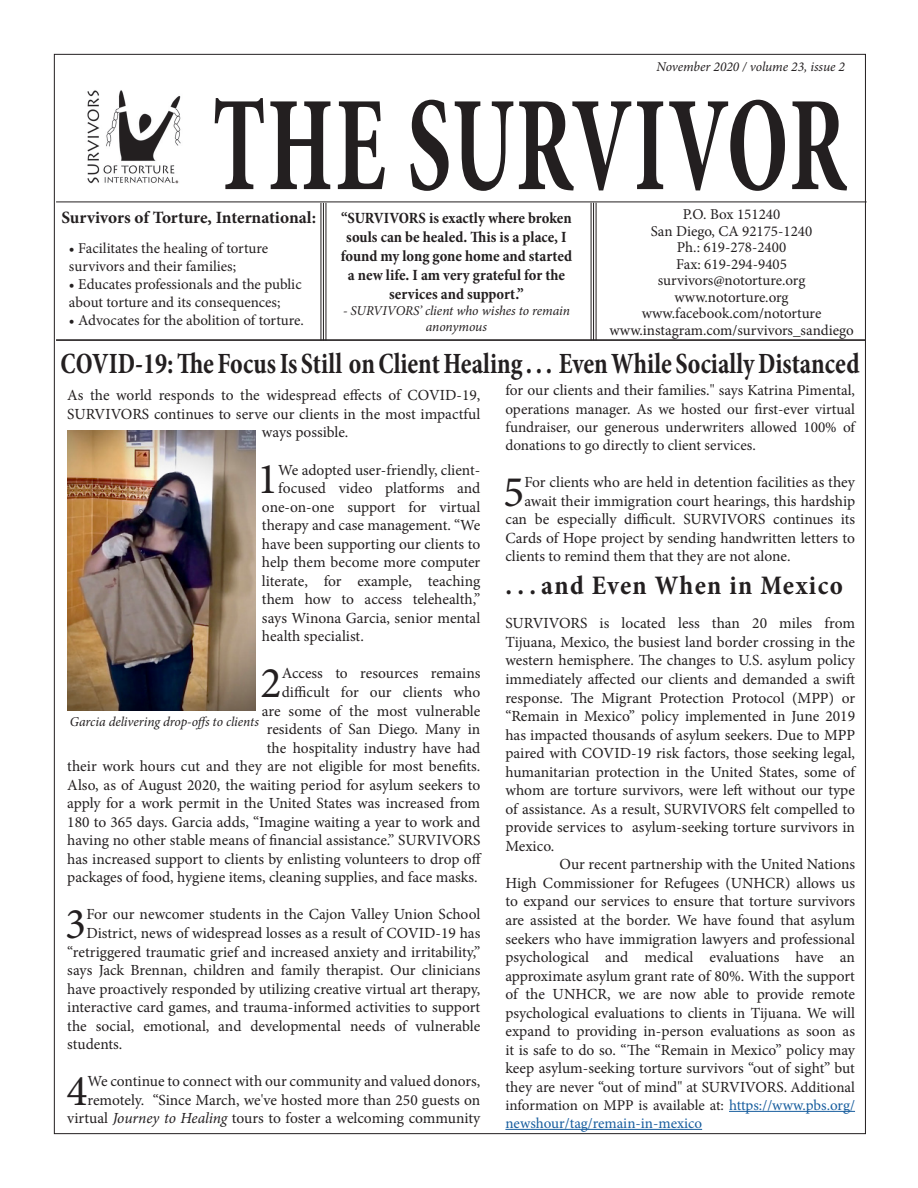
<style>
.page{position:relative;width:918px;height:1188px;background:#fff}
.page>*{position:absolute;margin:0;border:0;box-sizing:border-box;transform-origin:0 0}
.t1{font:700 condensed 136.5px "Minion Pro";letter-spacing:.02em;color:#231f20;scale:.69 1}
.t2{font:43.95px "Minion Pro";color:#231f20}
.t3{font:700 condensed 29.7px "Minion Pro";color:#231f20;scale:.87 1}
.t4{font:700 condensed 27px "Minion Pro";letter-spacing:.045em;color:#231f20}
.t5{font:700 17.25px "Minion Pro";letter-spacing:-.005em;color:#231f20}
.t6{font:700 condensed 15.75px/18.9px "Minion Pro";color:#231f20;text-align:center}
.t7{font:15.45px/18.6px "Minion Pro";color:#231f20;text-align:justify}
.t8{font:15.15px/18.1px "Minion Pro";color:#231f20;text-align:justify}
.t9{font:15px/18px "Minion Pro";color:#231f20}
.t10{font:15px/18px "Minion Pro";letter-spacing:-.005em;color:#175d9e}
.t11{font:italic 13.5px/16.2px "Minion Pro";letter-spacing:-.01em;color:#231f20;text-align:center}
.s1{font-size:15.15px}
.s2{font-size:15px}
.s3{color:#231f20}
.s4{font-style:italic}
</style>
<div class="page">
<hr style="left:729px;top:1111px;width:126px;height:1px;background:#175d9e">
<hr style="left:505px;top:1129px;width:197px;height:1px;background:#175d9e">
<img style="left:67px;top:430px;width:188px;height:281px">
<img style="left:87px;top:90px;width:94px;height:94px">
<hr style="left:325px;top:203px;width:1px;height:137px;background:#231f20">
<hr style="left:323px;top:203px;width:1px;height:137px;background:#231f20">
<hr style="left:320px;top:203px;width:1px;height:137px;background:#231f20">
<hr style="left:596px;top:203px;width:1px;height:137px;background:#231f20">
<hr style="left:593px;top:203px;width:1px;height:137px;background:#231f20">
<hr style="left:591px;top:203px;width:1px;height:137px;background:#231f20">
<hr style="left:56px;top:202px;width:811px;height:1px;background:#231f20">
<hr style="left:56px;top:340px;width:809px;height:1px;background:#231f20">
<p class="t11" style="left:657px;top:58px;width:190px">November 2020 / volume 23, issue 2</p>
<p class="t1" style="left:213px;top:51px;width:921px">THE SURVIVOR</p>
<p class="t9" style="left:683px;top:205px;width:99px">P.O. Box 151240</p>
<p class="t9" style="left:651px;top:222px;width:163px">San Diego, CA 92175-1240</p>
<p class="t9" style="left:677px;top:238px;width:111px">Ph.: 619-278-2400</p>
<p class="t9" style="left:676px;top:255px;width:112px">Fax: 619-294-9405</p>
<p class="t9" style="left:658px;top:271px;width:149px">survivors@notorture.org</p>
<p class="t9" style="left:674px;top:288px;width:116px">www.notorture.org</p>
<p class="t9" style="left:642px;top:304px;width:181px">www.facebook.com/notorture</p>
<p class="t9" style="left:609px;top:321px;width:246px">www.instagram.com/survivors_sandiego</p>
<p class="t5" style="left:61px;top:205px;width:256px">Survivors of Torture, International:</p>
<p class="t6" style="left:341px;top:209px;width:233px">“SURVIVORS is exactly where broken souls can be healed. This is a place, I found my long gone home and started a new life. I am very grateful for the services and support.”</p>
<p class="t11" style="left:343px;top:303px;width:228px">- SURVIVORS’ client who wishes to remain anonymous</p>
<p class="t9" style="left:69px;top:239px;width:201px">• Facilitates the healing of torture</p>
<p class="t9" style="left:69px;top:257px;width:169px">survivors and their families;</p>
<p class="t9" style="left:69px;top:275px;width:234px">• Educates professionals and the public about torture and its consequences;</p>
<p class="t9" style="left:69px;top:311px;width:236px">• Advocates for the abolition of torture.</p>
<p class="t3" style="left:60px;top:343px;width:920px">COVID-19: The Focus Is Still on Client Healing . . . Even While Socially Distanced</p>
<p class="t7" style="left:67px;top:386px;width:415px">As the world responds to the widespread effects of COVID-19,</p>
<p class="t7" style="left:67px;top:405px;width:415px">SURVIVORS continues to serve our clients in the most impactful</p>
<p class="t7" style="left:262px;top:423px;width:88px">ways possible.</p>
<p class="t2" style="left:257px;top:450px;width:23px">1</p>
<p class="t7" style="left:278px;top:460px;width:204px">We adopted user-friendly, client-</p>
<p class="t7" style="left:505px;top:381px;width:351px">for our clients and their families." <span class="s1">says Katrina Pimental,</span></p>
<p class="t8" style="left:505px;top:400px;width:351px">operations manager. As we hosted our first-ever virtual fundraiser, our generous underwriters allowed 100% of donations to go directly to client services.</p>
<p class="t2" style="left:503px;top:462px;width:23px">5</p>
<p class="t7" style="left:524px;top:473px;width:332px">For clients who are held in detention facilities as they</p>
<p class="t7" style="left:278px;top:479px;width:204px">focused video platforms and</p>
<p class="t7" style="left:262px;top:497px;width:220px">one-on-one support for virtual</p>
<p class="t7" style="left:262px;top:516px;width:220px">therapy and case management. “We</p>
<p class="t7" style="left:262px;top:535px;width:220px">have been supporting our clients to</p>
<p class="t7" style="left:262px;top:553px;width:220px">help them become more computer</p>
<p class="t7" style="left:262px;top:572px;width:220px">literate, for example, teaching</p>
<p class="t7" style="left:262px;top:590px;width:220px">them how to access telehealth,”</p>
<p class="t7" style="left:262px;top:609px;width:220px">says Winona Garcia, senior mental</p>
<p class="t7" style="left:262px;top:627px;width:103px">health specialist.</p>
<p class="t2" style="left:261px;top:654px;width:23px">2</p>
<p class="t7" style="left:524px;top:491px;width:332px">await their immigration court hearings, this hardship</p>
<p class="t7" style="left:505px;top:510px;width:351px">can be especially difficult. SURVIVORS continues its</p>
<p class="t7" style="left:505px;top:529px;width:351px">Cards of Hope project by sending handwritten letters to</p>
<p class="t7" style="left:505px;top:547px;width:287px">clients to remind them that they are not alone.</p>
<p class="t4" style="left:505px;top:566px;width:339px">. . . and Even When in Mexico</p>
<p class="t7" style="left:505px;top:614px;width:351px">SURVIVORS is located less than 20 miles from Tijuana, Mexico, the busiest land border crossing in the western hemisphere. The changes to U.S. asylum policy immediately affected our clients and demanded a swift response. The Migrant Protection Protocol (MPP) or “Remain in Mexico” policy implemented in June 2019 has impacted thousands of asylum seekers. Due to MPP paired with COVID-19 risk factors, those seeking legal, humanitarian protection in the United States, some of whom are torture survivors, were left without our type of assistance. As a result, SURVIVORS felt compelled to provide services to asylum-seeking torture survivors in Mexico.</p>
<p class="t7" style="left:505px;top:855px;width:351px;text-indent:54px">Our recent partnership with the United Nations High Commissioner for Refugees (UNHCR) allows us to expand our services to ensure that torture survivors are assisted at the border. We have found that asylum seekers who have immigration lawyers and professional psychological and medical evaluations have an approximate asylum grant rate of 80%. With the support of the UNHCR, we are now able to provide remote psychological evaluations to clients in Tijuana. We will expand to providing in-person evaluations as soon as it is safe to do so. “The “Remain in Mexico” policy may keep asylum-seeking torture survivors “out of sight” but they are never “out of mind" at SURVIVORS. <span class="s2">Additional</span></p>
<p class="t10" style="left:505px;top:1096px;width:351px"><span class="s3">information on MPP is available at:</span> https://www.pbs.org/ newshour/tag/remain-in-mexico</p>
<p class="t7" style="left:67px;top:664px;width:416px;text-align:right">Access to resources remains<br>difficult for our clients who<br>are some of the most vulnerable<br>residents of San Diego. Many in<br>the hospitality industry have had<br>their work hours cut and they are not eligible for most benefits.<br>Also, as of August 2020, the waiting period for asylum seekers to apply for a work permit in the United States was increased from 180 to 365 days. Garcia adds, “Imagine waiting a year to work and having no other stable means of financial assistance.” SURVIVORS has increased support to clients by enlisting volunteers to drop off packages of food, hygiene items, cleaning supplies, and face masks.</p>
<p class="t2" style="left:65px;top:895px;width:23px">3</p>
<p class="t7" style="left:86px;top:905px;width:395px">For our newcomer students in the Cajon Valley Union School</p>
<p class="t11" style="left:70px;top:713px;width:190px">Garcia delivering drop-offs to clients</p>
<p class="t7" style="left:86px;top:924px;width:395px">District, news of widespread losses as a result of COVID-19 has</p>
<p class="t7" style="left:67px;top:942px;width:415px">“retriggered traumatic grief and increased anxiety and irritability,”</p>
<p class="t7" style="left:67px;top:961px;width:415px">says Jack Brennan, children and family therapist. Our clinicians</p>
<p class="t7" style="left:67px;top:979px;width:414px">have proactively responded by utilizing creative virtual art therapy,</p>
<p class="t7" style="left:67px;top:998px;width:415px">interactive card games, and trauma-informed activities to support</p>
<p class="t7" style="left:67px;top:1017px;width:415px">the social, emotional, and developmental needs of vulnerable</p>
<p class="t7" style="left:67px;top:1035px;width:57px">students.</p>
<p class="t2" style="left:66px;top:1061px;width:23px">4</p>
<p class="t7" style="left:67px;top:1072px;width:415px;text-align:right">We continue to connect with our community and valued donors, remotely. “Since March, we've hosted more than 250 guests on virtual <span class="s4">Journey to Healing</span> tours to foster a welcoming community</p>
</div>
